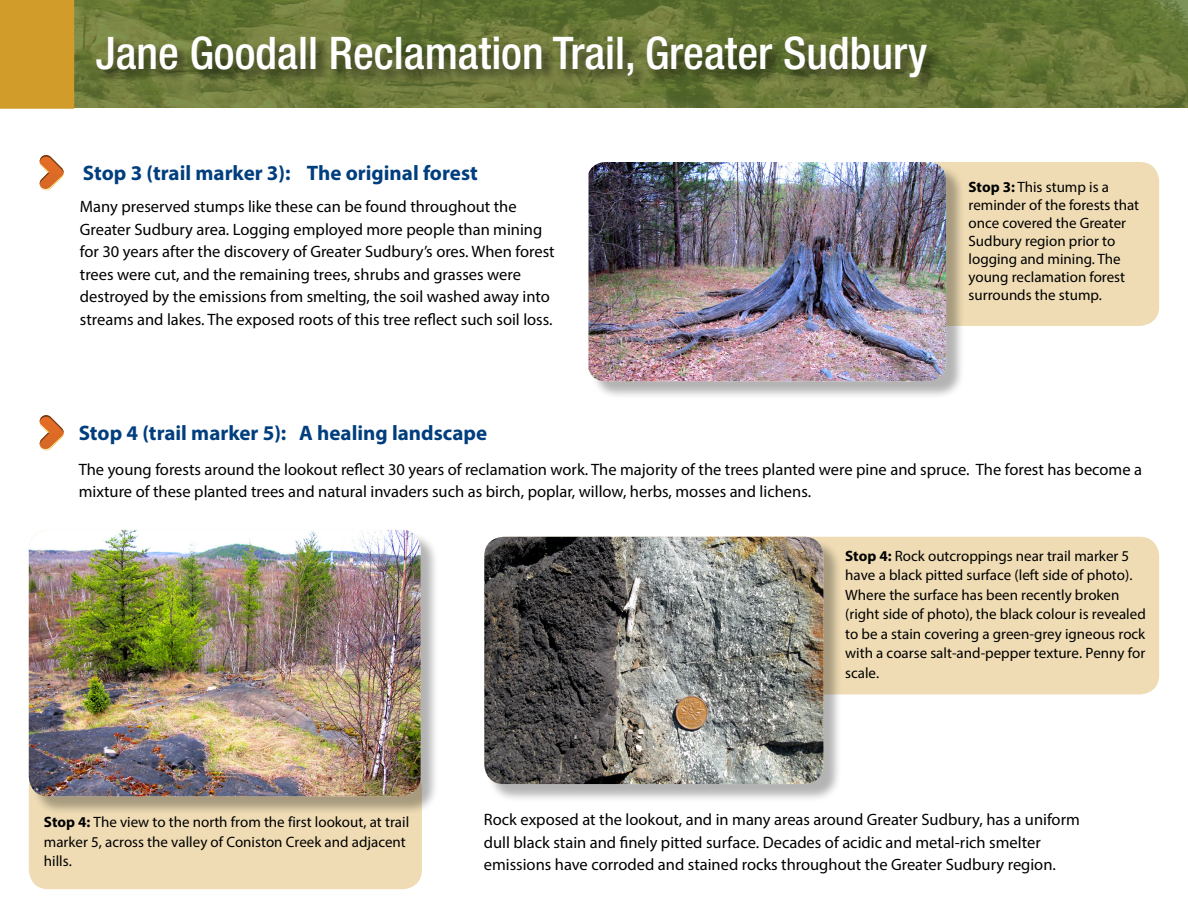
<style>
.page{position:relative;width:1188px;height:918px;background:#fff}
.page>*{position:absolute;margin:0;border:0;box-sizing:border-box;transform-origin:0 0}
.t1{font:500 condensed 45px "Helvetica Neue LT Std";color:#fff}
.t2{font:700 21px "Myriad Pro";color:#003e7e}
.t3{font:16.5px/22.5px "Myriad Pro";color:#000}
.t4{font:15px/19.5px "Myriad Pro";color:#000}
.s1{font-weight:700}
</style>
<div class="page">
<img style="left:74px;top:0;width:1114px;height:108px">
<div style="left:0;top:0;width:74px;height:109px;background:#d29c2a"></div>
<div style="left:95px;top:36px;width:846px;height:57px;background:#000;opacity:.6"></div>
<div style="left:29px;top:768px;width:393px;height:121px;background:#efdcb4;border-radius:20px"></div>
<div style="left:714px;top:537px;width:445px;height:157px;background:#efdcb4;border-radius:20px"></div>
<div style="left:31px;top:532px;width:408px;height:283px;background:#000;opacity:.3"></div>
<img style="left:29px;top:530px;width:392px;height:266px">
<svg style="left:40px;top:415px;width:24px;height:35px"></svg>
<div style="left:486px;top:539px;width:356px;height:264px;background:#000;opacity:.3"></div>
<img style="left:484px;top:537px;width:340px;height:247px">
<div style="left:793px;top:162px;width:366px;height:164px;background:#efdcb4;border-radius:20px"></div>
<div style="left:590px;top:164px;width:375px;height:236px;background:#000;opacity:.3"></div>
<img style="left:589px;top:162px;width:357px;height:219px">
<svg style="left:40px;top:155px;width:24px;height:35px"></svg>
<h1 class="t1" style="left:96px;top:26px;width:833px">Jane Goodall Reclamation Trail, Greater Sudbury</h1>
<h3 class="t2" style="left:83px;top:159px;width:396px">Stop 3 (trail marker 3): The original forest</h3>
<p class="t3" style="left:80px;top:195px;width:476px">Many preserved stumps like these can be found throughout the Greater Sudbury area. Logging employed more people than mining for 30 years after the discovery of Greater Sudbury’s ores. When forest trees were cut, and the remaining trees, shrubs and grasses were destroyed by the emissions from smelting, the soil washed away into streams and lakes. The exposed roots of this tree reflect such soil loss.</p>
<h3 class="t2" style="left:79px;top:420px;width:410px">Stop 4 (trail marker 5): A healing landscape</h3>
<p class="t4" style="left:969px;top:177px;width:172px;line-height:18px"><span class="s1">Stop 3:</span> This stump is a reminder of the forests that once covered the Greater<br>Sudbury region prior to logging and mining. The young reclamation forest surrounds the stump.</p>
<p class="t3" style="left:79px;top:457px;width:1065px">The young forests around the lookout reflect 30 years of reclamation work. The majority of the trees planted were pine and spruce. The forest has become a mixture of these planted trees and natural invaders such as birch, poplar, willow, herbs, mosses and lichens.</p>
<p class="t4" style="left:845px;top:546px;width:302px"><span class="s1">Stop 4:</span> Rock outcroppings near trail marker 5 have a black pitted surface (left side of photo).<br>Where the surface has been recently broken (right side of photo), the black colour is revealed to be a stain covering a green-grey igneous rock with a coarse salt-and-pepper texture. Penny for scale.</p>
<p class="t4" style="left:44px;top:812px;width:367px"><span class="s1">Stop 4:</span> The view to the north from the first lookout, at trail marker 5, across the valley of Coniston Creek and adjacent hills.</p>
<p class="t3" style="left:484px;top:808px;width:598px">Rock exposed at the lookout, and in many areas around Greater Sudbury, has a uniform dull black stain and finely pitted surface. Decades of acidic and metal-rich smelter emissions have corroded and stained rocks throughout the Greater Sudbury region.</p>
</div>
